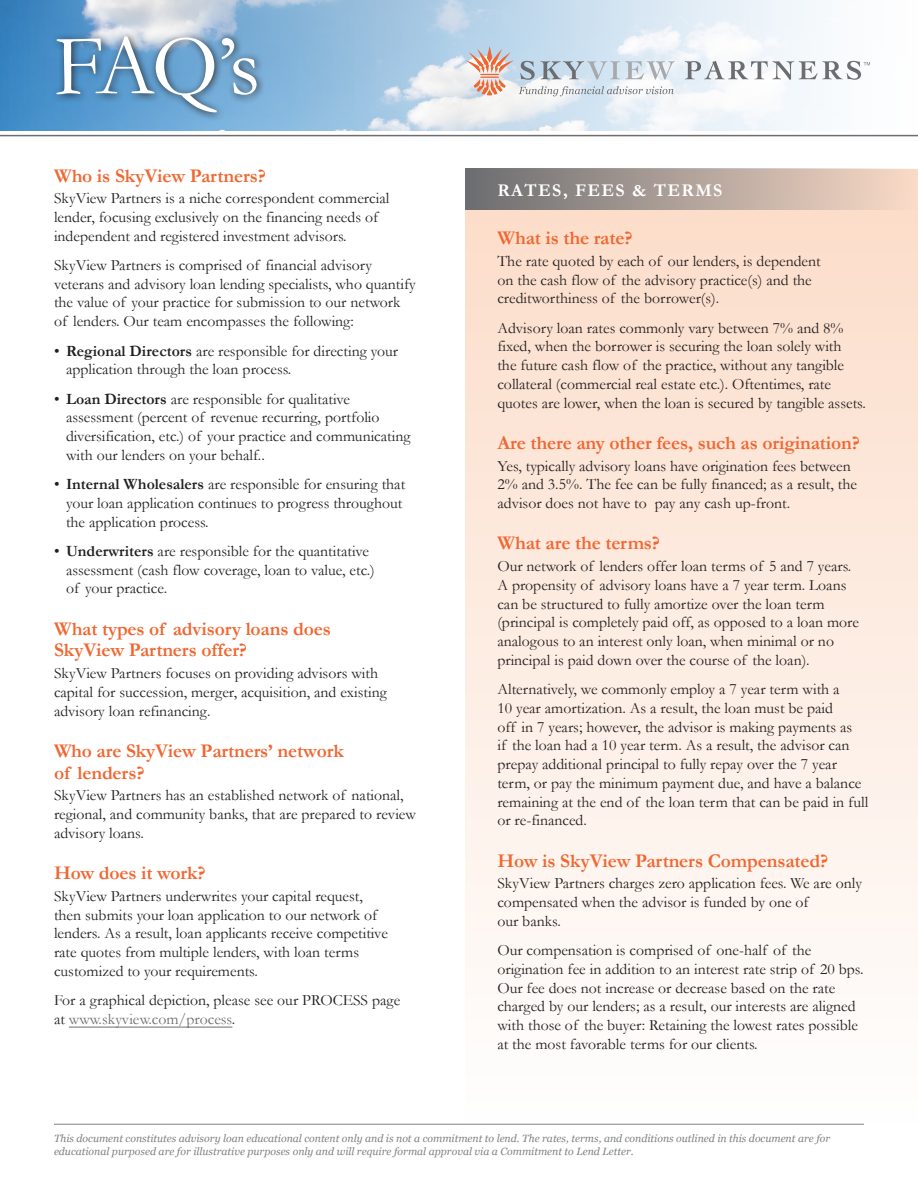
<style>
.page{position:relative;width:918px;height:1188px;background:#fff}
.page>*{position:absolute;margin:0;border:0;box-sizing:border-box;transform-origin:0 0}
.t1{font:87px "Garamond";color:#fff}
.subhd{font:700 19.5px "Garamond";letter-spacing:-.01em;color:#f06731}
.body{font:700 19.5px/21.8px "Garamond";letter-spacing:-.01em;color:#f06731}
.body-2{font:700 18px "Garamond";letter-spacing:.075em;color:#fff}
.body-3{font:15.75px/18.8px "Garamond";color:#231f20}
.t2{font:italic 10.5px/12.8px "Georgia";color:#808285}
.s1{font-weight:700}
.s2{color:#6c6d70}
</style>
<div class="page">
<hr style="left:54px;top:1124px;width:810px;height:1px;background:#808285">
<img style="left:0;top:0;width:855px;height:130px">
<hr style="left:0;top:135px;width:918px;height:1px;background:#6c6d70">
<div style="left:50px;top:30px;width:215px;height:91px;background:#231f20;opacity:.9"></div>
<div style="left:465px;top:169px;width:453px;height:955px;background:linear-gradient(to bottom,#fcdbc7,#fefefe)"></div>
<div style="left:465px;top:169px;width:453px;height:41px;background:linear-gradient(to right,#6b6c6f,#fadbc7)"></div>
<svg style="left:685px;top:61px;width:185px;height:19px"></svg>
<svg style="left:465px;top:46px;width:210px;height:50px"></svg>
<hr style="left:69px;top:1027px;width:163px;height:1px;background:#6c6d70">
<p class="t1" style="left:54px;top:14px;width:208px">FAQ’s</p>
<p class="subhd" style="left:54px;top:164px;width:213px">Who is SkyView Partners?</p>
<p class="body-3" style="left:54px;top:189px;width:337px">SkyView Partners is a niche correspondent commercial lender, focusing exclusively on the financing needs of independent and registered investment advisors.</p>
<p class="body-3" style="left:54px;top:256px;width:363px">SkyView Partners is comprised of financial advisory veterans and advisory loan lending specialists, who quantify the value of your practice for submission to our network of lenders. Our team encompasses the following:</p>
<p class="body-3" style="left:66px;top:341px;width:334px;text-indent:-12px">• <span class="s1">Regional Directors</span> are responsible for directing your application through the loan process.</p>
<p class="body-3" style="left:66px;top:389px;width:346px;text-indent:-12px">• <span class="s1">Loan Directors</span> are responsible for qualitative assessment (percent of revenue recurring, portfolio diversification, etc.) of your practice and communicating with our lenders on your behalf..</p>
<p class="body-3" style="left:66px;top:475px;width:341px;text-indent:-12px">• <span class="s1">Internal Wholesalers</span> are responsible for ensuring that your loan application continues to progress throughout the application process.</p>
<p class="body-3" style="left:66px;top:541px;width:310px;text-indent:-12px">• <span class="s1">Underwriters</span> are responsible for the quantitative assessment (cash flow coverage, loan to value, etc.) of your practice.</p>
<p class="body" style="left:54px;top:617px;width:278px">What types of advisory loans does<br>SkyView Partners offer?</p>
<p class="body-3" style="left:54px;top:664px;width:334px">SkyView Partners focuses on providing advisors with capital for succession, merger, acquisition, and existing advisory loan refinancing.</p>
<p class="body" style="left:54px;top:739px;width:291px">Who are SkyView Partners’ network of lenders?</p>
<p class="body-3" style="left:54px;top:786px;width:364px">SkyView Partners has an established network of national, regional, and community banks, that are prepared to review advisory loans.</p>
<p class="body" style="left:54px;top:862px;width:153px">How does it work?</p>
<p class="body-3" style="left:54px;top:886px;width:335px">SkyView Partners underwrites your capital request, then submits your loan application to our network of lenders. As a result, loan applicants receive competitive rate quotes from multiple lenders, with loan terms customized to your requirements.</p>
<p class="body-3" style="left:54px;top:991px;width:348px">For a graphical depiction, please see our PROCESS page at <span class="s2">www.skyview.com/process</span>.</p>
<p class="body-2" style="left:497px;top:179px;width:227px">RATES, FEES &amp; TERMS</p>
<p class="subhd" style="left:497px;top:226px;width:137px">What is the rate?</p>
<p class="body-3" style="left:497px;top:251px;width:325px">The rate quoted by each of our lenders, is dependent on the cash flow of the advisory practice(s) and the creditworthiness of the borrower(s).</p>
<p class="body-3" style="left:497px;top:318px;width:370px">Advisory loan rates commonly vary between 7% and 8% fixed, when the borrower is securing the loan solely with<br>the future cash flow of the practice, without any tangible collateral (commercial real estate etc.). Oftentimes, rate quotes are lower, when the loan is secured by tangible assets.</p>
<p class="subhd" style="left:497px;top:431px;width:364px">Are there any other fees, such as origination?</p>
<p class="body-3" style="left:497px;top:456px;width:361px">Yes, typically advisory loans have origination fees between<br>2% and 3.5%. The fee can be fully financed; as a result, the advisor does not have to pay any cash up-front.</p>
<p class="subhd" style="left:497px;top:532px;width:164px">What are the terms?</p>
<p class="body-3" style="left:497px;top:557px;width:363px">Our network of lenders offer loan terms of 5 and 7 years.<br>A propensity of advisory loans have a 7 year term. Loans can be structured to fully amortize over the loan term (principal is completely paid off, as opposed to a loan more analogous to an interest only loan, when minimal or no principal is paid down over the course of the loan).</p>
<p class="body-3" style="left:497px;top:680px;width:372px">Alternatively, we commonly employ a 7 year term with a<br>10 year amortization. As a result, the loan must be paid<br>off in 7 years; however, the advisor is making payments as<br>if the loan had a 10 year term. As a result, the advisor can prepay additional principal to fully repay over the 7 year term, or pay the minimum payment due, and have a balance remaining at the end of the loan term that can be paid in full or re-financed.</p>
<p class="subhd" style="left:497px;top:849px;width:332px">How is SkyView Partners Compensated?</p>
<p class="body-3" style="left:497px;top:874px;width:366px">SkyView Partners charges zero application fees. We are only compensated when the advisor is funded by one of<br>our banks.</p>
<p class="body-3" style="left:497px;top:941px;width:368px">Our compensation is comprised of one-half of the origination fee in addition to an interest rate strip of 20 bps.<br>Our fee does not increase or decrease based on the rate charged by our lenders; as a result, our interests are aligned with those of the buyer: Retaining the lowest rates possible at the most favorable terms for our clients.</p>
<p class="t2" style="left:54px;top:1132px;width:778px">This document constitutes advisory loan educational content only and is not a commitment to lend. The rates, terms, and conditions outlined in this document are for educational purposed are for illustrative purposes only and will require formal approval via a Commitment to Lend Letter.</p>
</div>
